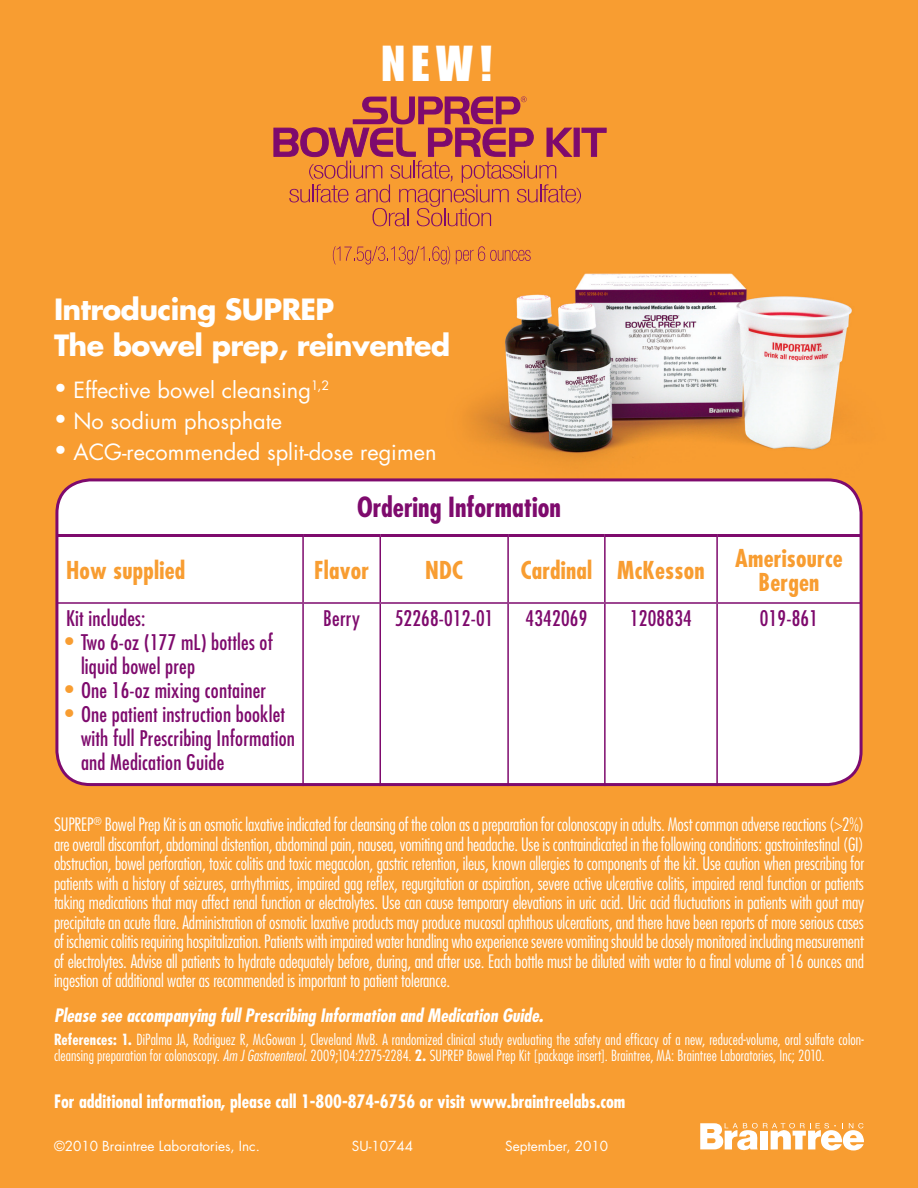
<style>
.page{position:relative;width:918px;height:1188px;background:#fff}
.page>*{position:absolute;margin:0;border:0;box-sizing:border-box;transform-origin:0 0}
.t1{font:49.5px "Impact LT Std";color:#fff}
.subhead_19_24_KO_1p0{font:700 28.5px/36px "Futura Std";letter-spacing:-.02em;color:#fff}
.subhead_18_20_pms249{font:700 condensed 27px "Futura Std";color:#7e0a6d}
.subhead_16_16_pms716{font:700 condensed 24px/24px "Futura Std";letter-spacing:.01em;color:#f89d31;text-align:center}
.bullets_14_5_15_5_KO{font:21.75px "Futura Std";color:#fff}
.bullets_14_16_pms249{font:condensed 21px/24px "Futura Std";letter-spacing:.01em;color:#7e0a6d}
.copy_14_16_pms249_CT{font:condensed 21px "Futura Std";letter-spacing:.01em;color:#7e0a6d}
.copy_14_16_pms249_FL{font:condensed 21px "Futura Std";letter-spacing:.01em;color:#7e0a6d}
.copy_12_13_KO_p5_5{font:300 condensed 18px/19.5px "Futura Std";letter-spacing:-.01em;color:#fff;text-align:justify}
.copy_bold_12_13{font:700 condensed 18px "Futura Std";color:#fff}
.pleaseSee_12_14_KO_p{font:italic 700 condensed 18px "Futura Std";color:#fff}
.refs_10_11_KO_1p6{font:300 condensed 15px/16.5px "Futura Std";letter-spacing:.005em;color:#fff}
.t2{font:13.5px "Futura Std";color:#fff}
.s1{font-stretch:normal;color:#f89d31}
.s2{font-weight:700}
.s3{font-style:italic}
</style>
<div class="page">
<img style="left:0;top:0;width:918px;height:1188px">
<svg style="left:274px;top:96px;width:332px;height:130px;background:#dc7b3e"></svg>
<svg style="left:333px;top:246px;width:117px;height:18px;background:#e78938"></svg>
<svg style="left:456px;top:246px;width:75px;height:18px"></svg>
<div style="left:57px;top:480px;width:804px;height:305px;background:#fff;border-radius:33px"></div>
<div style="left:55px;top:478px;width:808px;height:308px;border:3px solid #7e0a6d;border-radius:33px"></div>
<hr style="left:57px;top:534px;width:246px;height:3px;background:#7e0a6d">
<hr style="left:302px;top:537px;width:2px;height:65px;background:#7e0a6d">
<hr style="left:303px;top:534px;width:77px;height:3px;background:#7e0a6d">
<hr style="left:380px;top:534px;width:128px;height:3px;background:#7e0a6d">
<hr style="left:508px;top:534px;width:97px;height:3px;background:#7e0a6d">
<hr style="left:605px;top:534px;width:112px;height:3px;background:#7e0a6d">
<hr style="left:380px;top:537px;width:1px;height:65px;background:#7e0a6d">
<hr style="left:507px;top:537px;width:2px;height:65px;background:#7e0a6d">
<hr style="left:604px;top:537px;width:2px;height:65px;background:#7e0a6d">
<hr style="left:716px;top:537px;width:2px;height:65px;background:#7e0a6d">
<hr style="left:717px;top:534px;width:144px;height:3px;background:#7e0a6d">
<hr style="left:57px;top:602px;width:246px;height:2px;background:#7e0a6d">
<hr style="left:302px;top:604px;width:2px;height:182px;background:#7e0a6d">
<hr style="left:303px;top:602px;width:77px;height:2px;background:#7e0a6d">
<hr style="left:380px;top:602px;width:128px;height:2px;background:#7e0a6d">
<hr style="left:508px;top:602px;width:97px;height:2px;background:#7e0a6d">
<hr style="left:605px;top:602px;width:112px;height:2px;background:#7e0a6d">
<hr style="left:380px;top:604px;width:1px;height:182px;background:#7e0a6d">
<hr style="left:507px;top:604px;width:2px;height:182px;background:#7e0a6d">
<hr style="left:604px;top:604px;width:2px;height:182px;background:#7e0a6d">
<hr style="left:716px;top:604px;width:2px;height:182px;background:#7e0a6d">
<hr style="left:717px;top:602px;width:144px;height:2px;background:#7e0a6d">
<svg style="left:700px;top:1123px;width:164px;height:27px"></svg>
<p class="t1" style="left:382px;top:34px;width:112px">NEW!</p>
<p class="subhead_19_24_KO_1p0" style="left:54px;top:291px;width:398px">Introducing SUPREP<br>The bowel prep, reinvented</p>
<p class="bullets_14_5_15_5_KO" style="left:54px;top:376px;width:277px">• Effective bowel cleansing<sup>1,2</sup></p>
<p class="bullets_14_5_15_5_KO" style="left:54px;top:407px;width:230px">• No sodium phosphate</p>
<p class="bullets_14_5_15_5_KO" style="left:54px;top:438px;width:384px">• ACG-recommended split-dose regimen</p>
<p class="subhead_18_20_pms249" style="left:357px;top:490px;width:205px">Ordering Information</p>
<p class="subhead_16_16_pms716" style="left:66px;top:558px;width:121px">How supplied</p>
<p class="subhead_16_16_pms716" style="left:314px;top:558px;width:56px">Flavor</p>
<p class="subhead_16_16_pms716" style="left:425px;top:558px;width:39px">NDC</p>
<p class="subhead_16_16_pms716" style="left:521px;top:558px;width:73px">Cardinal</p>
<p class="subhead_16_16_pms716" style="left:617px;top:558px;width:89px">McKesson</p>
<p class="subhead_16_16_pms716" style="left:735px;top:546px;width:109px">Amerisource<br>Bergen</p>
<p class="copy_14_16_pms249_FL" style="left:66px;top:606px;width:81px">Kit includes:</p>
<p class="bullets_14_16_pms249" style="left:81px;top:630px;width:193px;text-indent:-18px"><span class="s1">•</span> Two 6-oz (177 mL) bottles of liquid bowel prep</p>
<p class="bullets_14_16_pms249" style="left:63px;top:678px;width:205px"><span class="s1">•</span> One 16-oz mixing container</p>
<p class="bullets_14_16_pms249" style="left:81px;top:702px;width:216px;text-indent:-18px"><span class="s1">•</span> One patient instruction booklet with full Prescribing Information and Medication Guide</p>
<p class="copy_14_16_pms249_CT" style="left:323px;top:606px;width:38px">Berry</p>
<p class="copy_14_16_pms249_CT" style="left:395px;top:606px;width:100px">52268-012-01</p>
<p class="copy_14_16_pms249_CT" style="left:526px;top:606px;width:63px">4342069</p>
<p class="copy_14_16_pms249_CT" style="left:630px;top:606px;width:63px">1208834</p>
<p class="copy_14_16_pms249_CT" style="left:760px;top:606px;width:60px">019-861</p>
<p class="copy_12_13_KO_p5_5" style="left:54px;top:815px;width:812px">SUPREP<sup>®</sup> Bowel Prep Kit is an osmotic laxative indicated for cleansing of the colon as a preparation for colonoscopy in adults. Most common adverse reactions (&gt;2%) are overall discomfort, abdominal distention, abdominal pain, nausea, vomiting and headache. Use is contraindicated in the following conditions: gastrointestinal (GI) obstruction, bowel perforation, toxic colitis and toxic megacolon, gastric retention, ileus, known allergies to components of the kit. Use caution when prescribing for patients with a history of seizures, arrhythmias, impaired gag reflex, regurgitation or aspiration, severe active ulcerative colitis, impaired renal function or patients taking medications that may affect renal function or electrolytes. Use can cause temporary elevations in uric acid. Uric acid fluctuations in patients with gout may precipitate an acute flare. Administration of osmotic laxative products may produce mucosal aphthous ulcerations, and there have been reports of more serious cases of ischemic colitis requiring hospitalization. Patients with impaired water handling who experience severe vomiting should be closely monitored including measurement of electrolytes. Advise all patients to hydrate adequately before, during, and after use. Each bottle must be diluted with water to a final volume of 16 ounces and ingestion of additional water as recommended is important to patient tolerance.</p>
<p class="pleaseSee_12_14_KO_p" style="left:54px;top:1004px;width:491px">Please see accompanying full Prescribing Information and Medication Guide.</p>
<p class="refs_10_11_KO_1p6" style="left:54px;top:1031px;width:811px"><span class="s2">References: 1.</span> DiPalma JA, Rodriguez R, McGowan J, Cleveland MvB. A randomized clinical study evaluating the safety and efficacy of a new, reduced-volume, oral sulfate colon&shy;cleansing preparation for colonoscopy. <span class="s3">Am J Gastroenterol</span>. 2009;104:2275-2284. <span class="s2">2.</span> SUPREP Bowel Prep Kit [package insert]. Braintree, MA: Braintree Laboratories, Inc; 2010.</p>
<p class="copy_bold_12_13" style="left:54px;top:1090px;width:573px">For additional information, please call 1-800-874-6756 or visit www.braintreelabs.com</p>
<p class="t2" style="left:54px;top:1137px;width:207px">©2010 Braintree Laboratories, Inc.</p>
<p class="t2" style="left:352px;top:1137px;width:63px">SU-10744</p>
<p class="t2" style="left:505px;top:1137px;width:105px">September, 2010</p>
</div>
